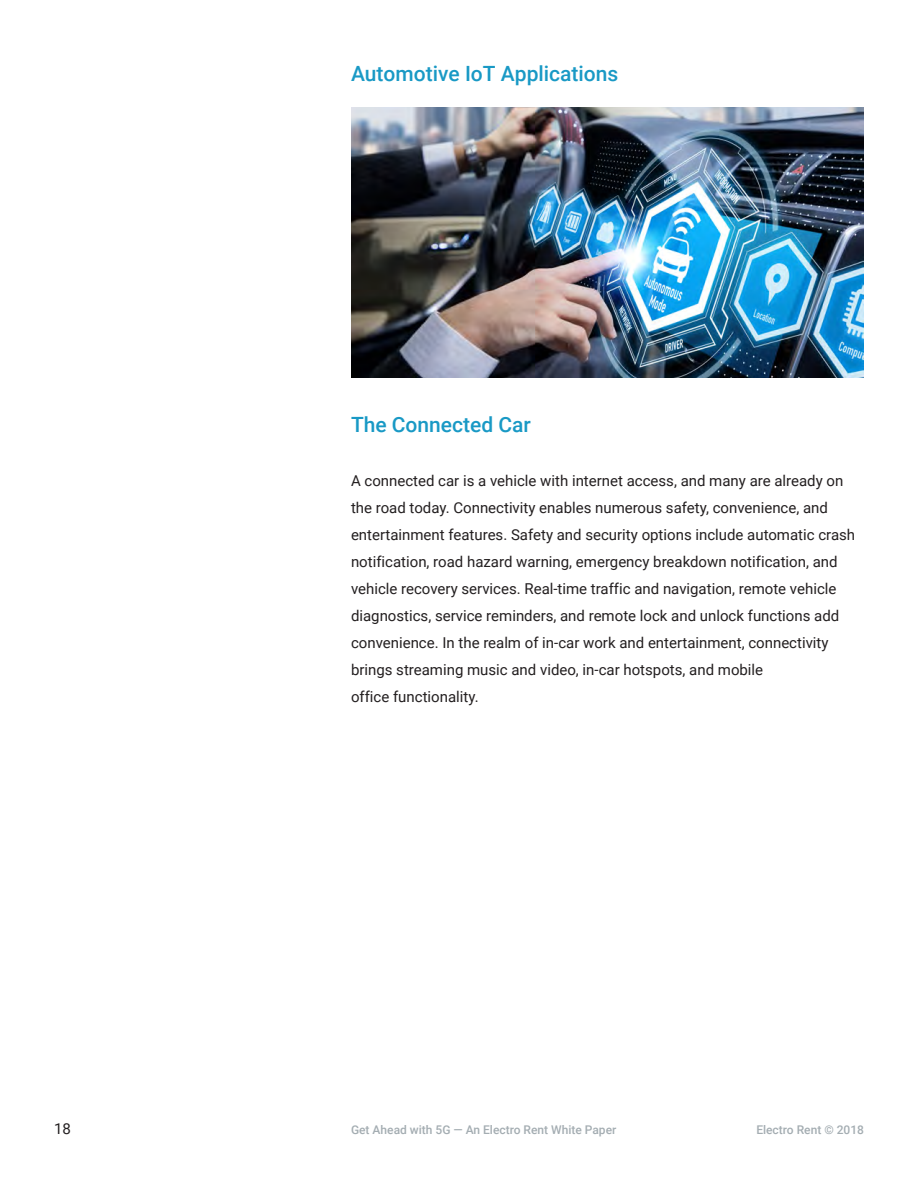
<style>
.page{position:relative;width:918px;height:1188px;background:#fff}
.page>*{position:absolute;margin:0;border:0;box-sizing:border-box;transform-origin:0 0}
.Header_-_3{font:500 21px "Roboto";color:#1999c5}
.Body{font:15px/27px "Roboto";color:#231f20}
.t1{font:500 12px "Roboto";color:#a4adb2}
</style>
<div class="page">
<img style="left:351px;top:107px;width:513px;height:270px">
<p class="Header_-_3" style="left:351px;top:59px;width:269px">Automotive IoT Applications</p>
<p class="Header_-_3" style="left:351px;top:410px;width:181px">The Connected Car</p>
<p class="Body" style="left:351px;top:467px;width:506px">A connected car is a vehicle with internet access, and many are already on the road today. Connectivity enables numerous safety, convenience, and entertainment features. Safety and security options include automatic crash notification, road hazard warning, emergency breakdown notification, and vehicle recovery services. Real-time traffic and navigation, remote vehicle diagnostics, service reminders, and remote lock and unlock functions add convenience. In the realm of in-car work and entertainment, connectivity brings streaming music and video, in-car hotspots, and mobile<br>office functionality.</p>
<p class="Body" style="left:54px;top:1115px;width:18px">18</p>
<p class="t1" style="left:351px;top:1121px;width:267px">Get Ahead with 5G — An Electro Rent White Paper</p>
<p class="t1" style="left:756px;top:1121px;width:109px">Electro Rent © 2018</p>
</div>
